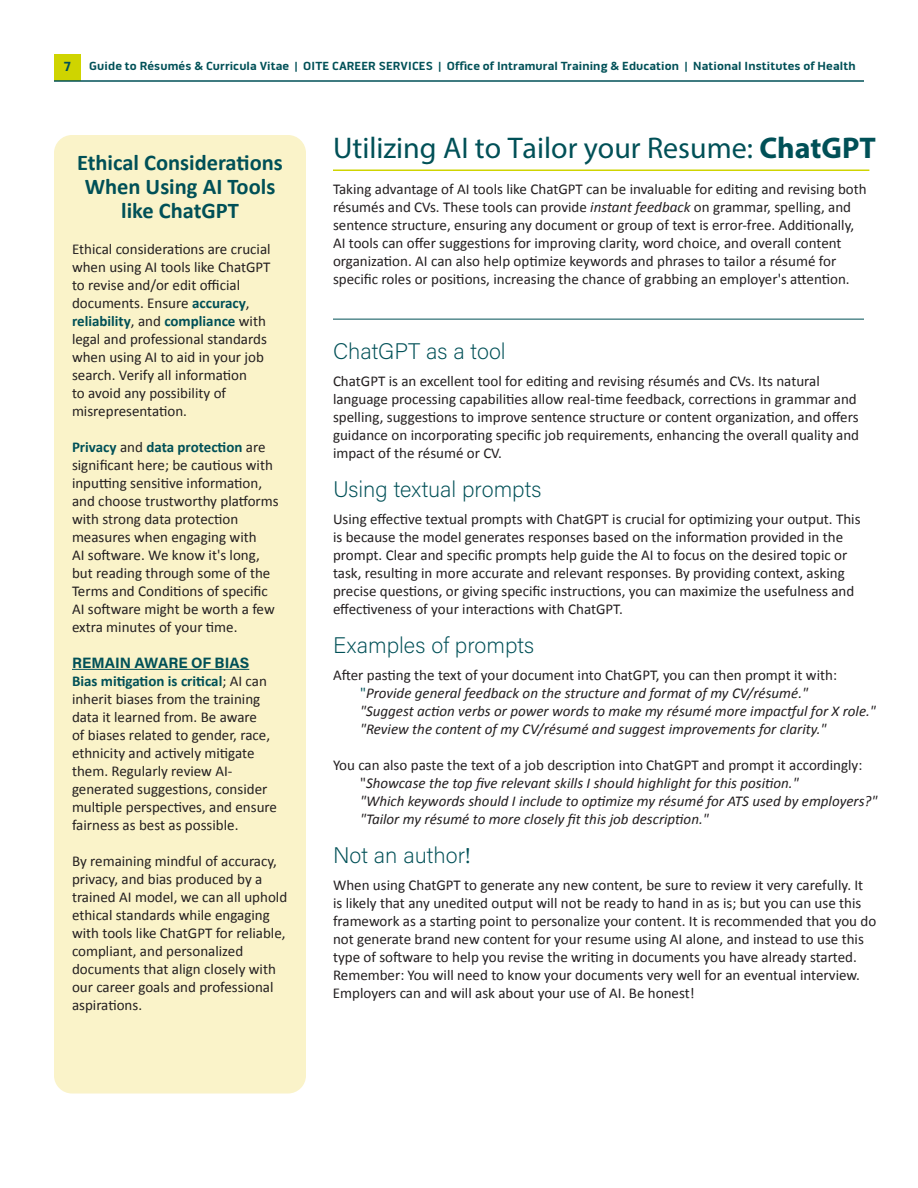
<style>
.page{position:relative;width:918px;height:1188px;background:#fff}
.page>*{position:absolute;margin:0;border:0;box-sizing:border-box;transform-origin:0 0}
.t1{font:30px "Myriad Pro";color:#005057}
.Body_1{font:22.5px "Acumin Variable Concept";color:#005057}
.t2{font:700 22.5px/24px "Calibri";color:#005057;text-align:center}
.Body_1-2{font:15px/18px "Calibri";color:#231f20}
.Body_1-3{font:italic 15px/18px "Calibri";color:#231f20}
.t3{font:700 13.5px "Pill Gothic 600 mg";color:#005057}
.t4{font:700 12px "Pill Gothic 600 mg";letter-spacing:.01em;color:#005057}
.s1{font-weight:700;color:#005057}
.s2{font-family:"Acumin Variable Concept";color:#005057}
.s3{font-weight:700}
.s4{font-style:italic}
.s5{font-style:normal}
.s6{font-style:normal;color:#005057}
.s7{font-family:"Minion Pro"}
</style>
<div class="page">
<div style="left:54px;top:54px;width:27px;height:27px;background:#cfd400"></div>
<hr style="left:54px;top:80px;width:810px;height:2px;background:#005057">
<div style="left:54px;top:135px;width:252px;height:959px;background:#faf3c9;border-radius:18px"></div>
<hr style="left:72px;top:669px;width:177px;height:1px;background:#005057">
<hr style="left:333px;top:319px;width:531px;height:1px;background:#005057">
<hr style="left:333px;top:170px;width:536px;height:1px;background:#cfd400">
<p class="t3" style="left:64px;top:58px;width:8px">7</p>
<p class="t4" style="left:89px;top:58px;width:768px">Guide to Résumés &amp; Curricula Vitae | OITE CAREER SERVICES | Office of Intramural Training &amp; Education | National Institutes of Health</p>
<h2 class="t2" style="left:77px;top:150px;width:207px">Ethical Considerations<br>When Using AI Tools like ChatGPT</h2>
<p class="Body_1-2" style="left:72px;top:239px;width:200px">Ethical considerations are crucial when using AI tools like ChatGPT to revise and/or edit official documents. Ensure <span class="s1">accuracy</span>, <span class="s1">reliability</span>, and <span class="s1">compliance</span> with legal and professional standards when using AI to aid in your job search. Verify all information<br>to avoid any possibility of misrepresentation.</p>
<p class="Body_1-2" style="left:72px;top:437px;width:208px"><span class="s1">Privacy</span> and <span class="s1">data protection</span> are significant here; be cautious with inputting sensitive information, and choose trustworthy platforms with strong data protection measures when engaging with<br>AI software. We know it's long, but reading through some of the<br>Terms and Conditions of specific<br>AI software might be worth a few extra minutes of your time.</p>
<p class="Body_1-2" style="left:72px;top:653px;width:207px"><span class="s2">REMAIN AWARE OF BIAS<br></span><span class="s1">Bias mitigation is critical</span>; AI can inherit biases from the training data it learned from. Be aware<br>of biases related to gender, race, ethnicity and actively mitigate them. Regularly review AI&shy;generated suggestions, consider multiple perspectives, and ensure fairness as best as possible.</p>
<p class="Body_1-2" style="left:72px;top:851px;width:217px">By remaining mindful of accuracy, privacy, and bias produced by a trained AI model, we can all uphold ethical standards while engaging with tools like ChatGPT for reliable, compliant, and personalized documents that align closely with our career goals and professional aspirations.</p>
<h5 class="t1" style="left:333px;top:129px;width:544px">Utilizing AI to Tailor your Resume: <span class="s3">ChatGPT</span></h5>
<p class="Body_1-2" style="left:333px;top:179px;width:535px">Taking advantage of AI tools like ChatGPT can be invaluable for editing and revising both résumés and CVs. These tools can provide <span class="s4">instant feedback</span> on grammar, spelling, and sentence structure, ensuring any document or group of text is error-free. Additionally, AI tools can offer suggestions for improving clarity, word choice, and overall content organization. AI can also help optimize keywords and phrases to tailor a résumé for specific roles or positions, increasing the chance of grabbing an employer's attention.</p>
<p class="Body_1" style="left:333px;top:335px;width:174px">ChatGPT as a tool</p>
<p class="Body_1-2" style="left:333px;top:371px;width:528px">ChatGPT is an excellent tool for editing and revising résumés and CVs. Its natural language processing capabilities allow real-time feedback, corrections in grammar and spelling, suggestions to improve sentence structure or content organization, and offers guidance on incorporating specific job requirements, enhancing the overall quality and impact of the résumé or CV.</p>
<p class="Body_1" style="left:333px;top:473px;width:210px">Using textual prompts</p>
<p class="Body_1-2" style="left:333px;top:509px;width:529px">Using effective textual prompts with ChatGPT is crucial for optimizing your output. This is because the model generates responses based on the information provided in the prompt. Clear and specific prompts help guide the AI to focus on the desired topic or task, resulting in more accurate and relevant responses. By providing context, asking precise questions, or giving specific instructions, you can maximize the usefulness and effectiveness of your interactions with ChatGPT.</p>
<p class="Body_1" style="left:333px;top:629px;width:203px">Examples of prompts</p>
<p class="Body_1-3" style="left:360px;top:665px;width:517px;text-indent:-27px"><span class="s5">After pasting the text of your document into ChatGPT, you can then prompt it with: </span><span class="s6">"</span>Provide general feedback on the structure and format of my CV/résumé."<br>"Suggest action verbs or power words to make my résumé more impactful for X role." "Review the content of my CV/résumé and suggest improvements for clarity."</p>
<p class="Body_1-3" style="left:360px;top:755px;width:519px;text-indent:-27px"><span class="s5">You can also paste the text of a job description into ChatGPT and prompt it accordingly: "</span>Showcase the top five relevant skills I should highlight for this position."<br>"Which keywords should I include to optimize my résumé for ATS used by employers?" "Tailor my résumé to more closely fit this job description."</p>
<p class="Body_1" style="left:333px;top:839px;width:140px">Not an author<span class="s7">!</span></p>
<p class="Body_1-2" style="left:333px;top:875px;width:545px">When using ChatGPT to generate any new content, be sure to review it very carefully. It is likely that any unedited output will not be ready to hand in as is; but you can use this framework as a starting point to personalize your content. It is recommended that you do not generate brand new content for your resume using AI alone, and instead to use this type of software to help you revise the writing in documents you have already started.<br>Remember: You will need to know your documents very well for an eventual interview.<br>Employers can and will ask about your use of AI. Be honest!</p>
</div>
